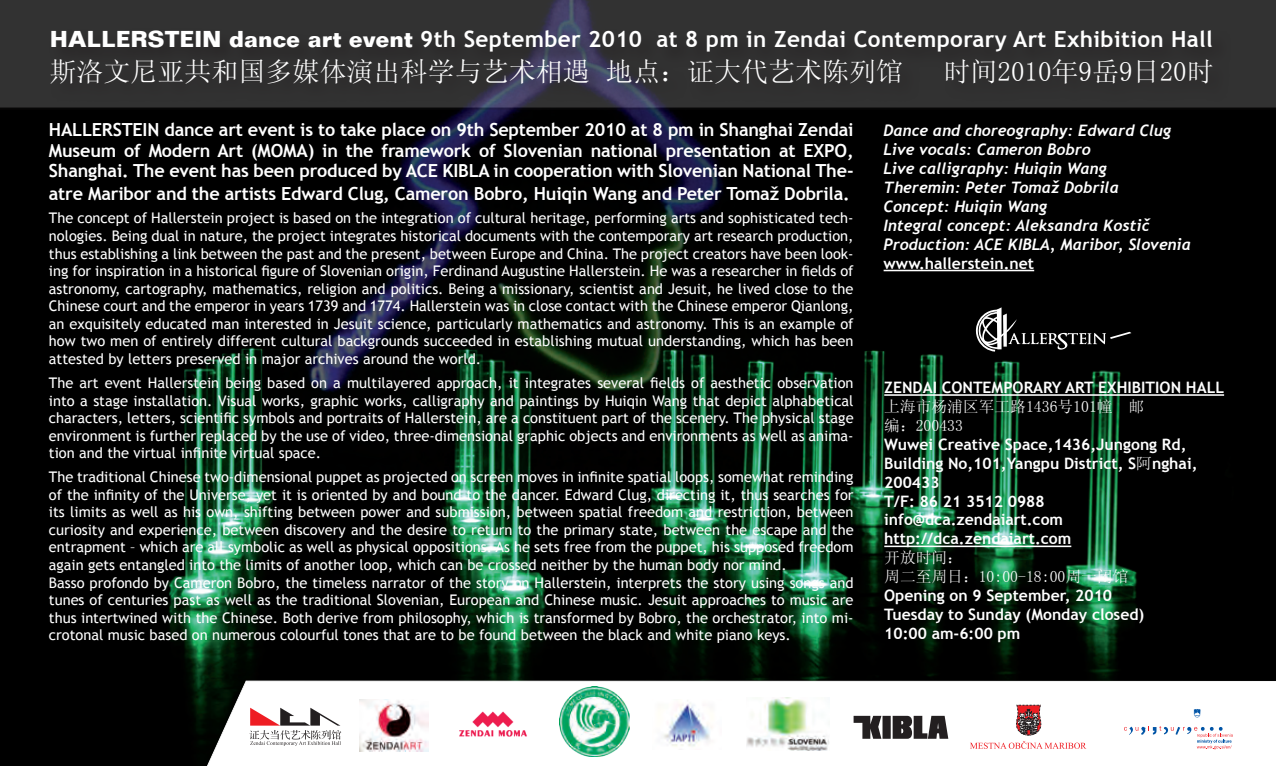
<style>
.page{position:relative;width:1276px;height:766px;background:#fff}
.page>*{position:absolute;margin:0;border:0;box-sizing:border-box;transform-origin:0 0}
.t1{font:27px "Sim Sun";color:#fff}
.t2{font:700 22.28px "Trebuchet MS";letter-spacing:.015em;color:#fff}
.t3{font:700 18px/20.2px "Trebuchet MS";letter-spacing:-.01em;color:#fff;text-align:justify}
.t4{font:700 15.75px/18.9px "Trebuchet MS";color:#fff}
.t5{font:italic 700 15.75px/18.9px "Trebuchet";color:#fff}
.t6{font:15.75px/18.9px "Sim Sun";color:#fff}
.t7{font:14.62px/17.6px "Trebuchet MS";color:#fff;text-align:justify}
.s1{font-family:"Folio";font-size:22.5px}
.s2{font-size:22.5px}
.s3{font-family:"Sim Sun";font-weight:400}
</style>
<div class="page">
<img style="left:0;top:110px;width:1276px;height:655px">
<hr style="left:883px;top:270px;width:151px;height:1px;background:#fff">
<hr style="left:884px;top:394px;width:340px;height:1px;background:#fff">
<hr style="left:884px;top:545px;width:187px;height:2px;background:#fff">
<svg style="left:0;top:0;width:1276px;height:110px;background:#2f2f31"></svg>
<div style="left:47px;top:28px;width:1183px;height:75px;background:#231f20;opacity:.75"></div>
<svg style="left:206px;top:680px;width:1070px;height:85px"></svg>
<img style="left:559px;top:686px;width:70px;height:70px">
<img style="left:652px;top:698px;width:69px;height:51px">
<svg style="left:853px;top:715px;width:95px;height:23px"></svg>
<img style="left:359px;top:699px;width:69px;height:52px">
<img style="left:447px;top:700px;width:90px;height:50px">
<img style="left:746px;top:696px;width:83px;height:54px">
<svg style="left:970px;top:704px;width:116px;height:44px"></svg>
<svg style="left:1193px;top:708px;width:7px;height:9px"></svg>
<svg style="left:1124px;top:725px;width:108px;height:24px"></svg>
<svg style="left:975px;top:307px;width:156px;height:44px;background:#272727"></svg>
<svg style="left:249px;top:707px;width:92px;height:38px"></svg>
<h2 class="t2" style="left:50px;top:25px;width:1164px"><span class="s1">HALLERSTEIN dance art event</span> <span class="s2">9th September 2010 at 8 pm in</span> Zendai Contemporary Art Exhibition Hall</h2>
<h1 class="t1" style="left:50px;top:58px;width:855px">斯洛文尼亚共和国多媒体演出科学与艺术相遇 地点：证大代艺术陈列馆</h1>
<h1 class="t1" style="left:943px;top:58px;width:272px">时间2010年9岳9日20时</h1>
<p class="t3" style="left:49px;top:120px;width:806px">HALLERSTEIN dance art event is to take place on 9th September 2010 at 8 pm in Shanghai Zendai Museum of Modern Art (MOMA) in the framework of Slovenian national presentation at EXPO, Shanghai. The event has been produced by ACE KIBLA in cooperation with Slovenian National The-</p>
<p class="t3" style="left:49px;top:183px;width:802px">atre Maribor and the artists Edward Clug, Cameron Bobro, Huiqin Wang and Peter Tomaž Dobrila.</p>
<p class="t7" style="left:49px;top:210px;width:806px">The concept of Hallerstein project is based on the integration of cultural heritage, performing arts and sophisticated tech&shy;nologies. Being dual in nature, the project integrates historical documents with the contemporary art research production, thus establishing a link between the past and the present, between Europe and China. The project creators have been look&shy;ing for inspiration in a historical figure of Slovenian origin, Ferdinand Augustine Hallerstein. He was a researcher in fields of astronomy, cartography, mathematics, religion and politics. Being a missionary, scientist and Jesuit, he lived close to the Chinese court and the emperor in years 1739 and 1774. Hallerstein was in close contact with the Chinese emperor Qianlong, an exquisitely educated man interested in Jesuit science, particularly mathematics and astronomy. This is an example of how two men of entirely different cultural backgrounds succeeded in establishing mutual understanding, which has been attested by letters preserved in major archives around the world.</p>
<p class="t7" style="left:49px;top:374px;width:806px">The art event Hallerstein being based on a multilayered approach, it integrates several fields of aesthetic observation into a stage installation. Visual works, graphic works, calligraphy and paintings by Huiqin Wang that depict alphabetical characters, letters, scientific symbols and portraits of Hallerstein, are a constituent part of the scenery. The physical stage environment is further replaced by the use of video, three-dimensional graphic objects and environments as well as anima&shy;tion and the virtual infinite virtual space.</p>
<p class="t7" style="left:49px;top:468px;width:806px;text-align:left">The traditional Chinese two-dimensional puppet as projected on screen moves in infinite spatial loops, somewhat reminding of the infinity of the Universe, yet it is oriented by and bound to the dancer. Edward Clug, directing it, thus searches for its limits as well as his own, shifting between power and submission, between spatial freedom and restriction, between curiosity and experience, between discovery and the desire to return to the primary state, between the escape and the entrapment – which are all symbolic as well as physical oppositions. As he sets free from the puppet, his supposed freedom again gets entangled into the limits of another loop, which can be crossed neither by the human body nor mind.<br>Basso profondo by Cameron Bobro, the timeless narrator of the story on Hallerstein, interprets the story using songs and tunes of centuries past as well as the traditional Slovenian, European and Chinese music. Jesuit approaches to music are thus intertwined with the Chinese. Both derive from philosophy, which is transformed by Bobro, the orchestrator, into mi&shy;crotonal music based on numerous colourful tones that are to be found between the black and white piano keys.</p>
<p class="t5" style="left:883px;top:121px;width:309px">Dance and choreography: Edward Clug<br>Live vocals: Cameron Bobro<br>Live calligraphy: Huiqin Wang<br>Theremin: Peter Tomaž Dobrila<br>Concept: Huiqin Wang<br>Integral concept: Aleksandra Kostič<br>Production: ACE KIBLA, Maribor, Slovenia</p>
<p class="t4" style="left:883px;top:253px;width:152px">www.hallerstein.net</p>
<p class="t4" style="left:884px;top:378px;width:19px">Zendai</p>
<p class="t4" style="left:941px;top:378px;width:21px">Contemporar</p>
<p class="t4" style="left:1052px;top:378px;width:65px">y Art Exhibition</p>
<p class="t4" style="left:1186px;top:378px;width:21px">Hall</p>
<p class="t6" style="left:884px;top:397px;width:261px">上海市杨浦区军工路1436号101幢 邮编：200433</p>
<p class="t4" style="left:884px;top:434px;width:315px">Wuwei Creative Space,1436,Jungong Rd,<br>Building No,101,Yangpu District, S<span class="s3">阿</span>nghai,<br>200433<br>T/F: 86 21 3512 0988 info@dca.zendaiart.com http://dca.zendaiart.com</p>
<p class="t6" style="left:884px;top:548px;width:246px">开放时间：<br>周二至周日：10:00-18:00周一闭馆</p>
<p class="t4" style="left:884px;top:586px;width:262px">Opening on 9 September, 2010<br>Tuesday to Sunday (Monday closed)<br>10:00 am-6:00 pm</p>
</div>
